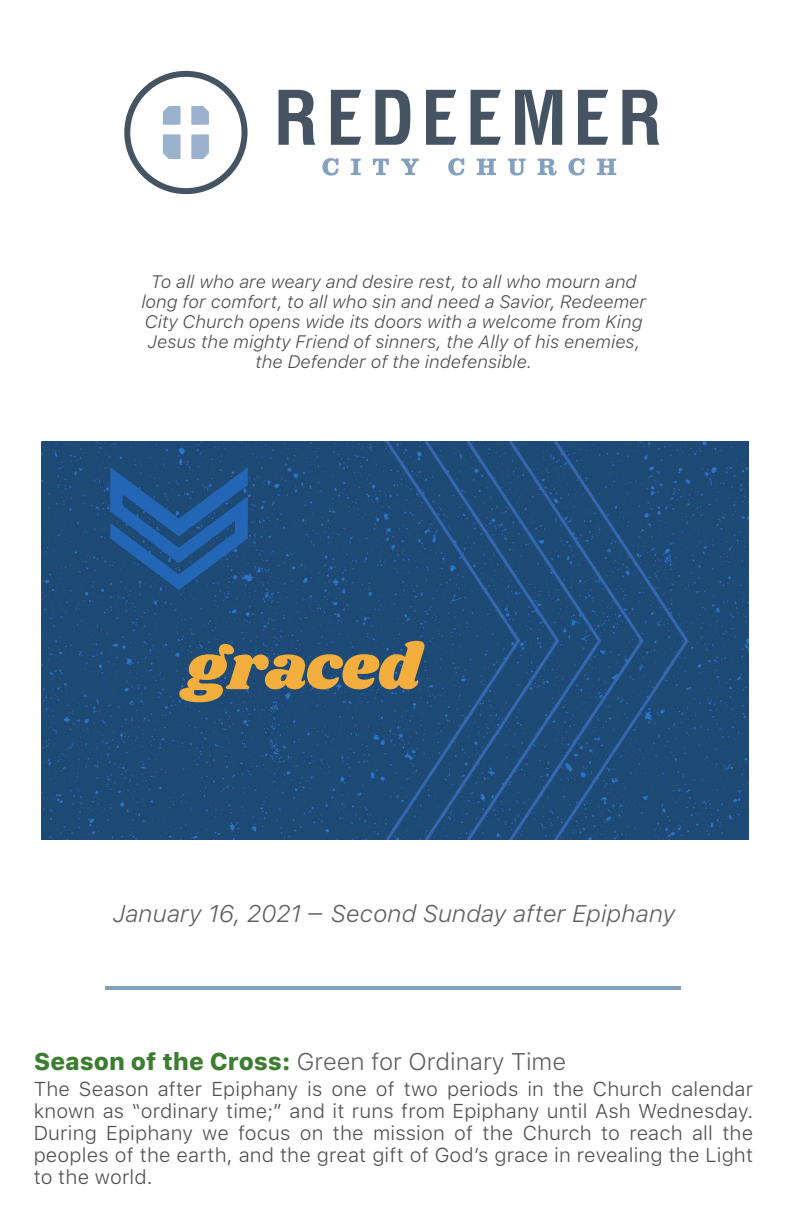
<style>
.page{position:relative;width:792px;height:1224px;background:#fff}
.page>*{position:absolute;margin:0;border:0;box-sizing:border-box;transform-origin:0 0}
.t1{font:65.4px "Shrikhand";color:#f4ae3d}
.t2{font:italic 300 24px "SFUI Text";color:#5f5f5f}
.t3{font:300 24px "SFUI Text";color:#5f5f5f}
.t4{font:300 20px/22px "SFUI Text";letter-spacing:.01em;color:#4d4d4d;text-align:justify}
.t5{font:italic 300 18px/20px "SFUI Text";color:#4d4d4d;text-align:center}
.s1{font-family:"Brandon Text";font-weight:500}
.s2{font-weight:800;color:#3d7d30}
</style>
<div class="page">
<hr style="left:105px;top:986px;width:576px;height:4px;background:#829fbc">
<svg style="left:279px;top:90px;width:36px;height:55px"></svg>
<svg style="left:331px;top:90px;width:30px;height:55px"></svg>
<svg style="left:375px;top:90px;width:35px;height:55px"></svg>
<svg style="left:426px;top:90px;width:30px;height:55px"></svg>
<svg style="left:471px;top:90px;width:30px;height:55px"></svg>
<svg style="left:515px;top:90px;width:47px;height:55px"></svg>
<svg style="left:578px;top:90px;width:30px;height:55px"></svg>
<svg style="left:622px;top:90px;width:37px;height:55px"></svg>
<svg style="left:322px;top:158px;width:16px;height:18px"></svg>
<svg style="left:351px;top:159px;width:10px;height:16px"></svg>
<svg style="left:373px;top:159px;width:16px;height:16px"></svg>
<svg style="left:401px;top:159px;width:18px;height:16px"></svg>
<svg style="left:448px;top:158px;width:16px;height:18px"></svg>
<svg style="left:477px;top:159px;width:19px;height:16px"></svg>
<svg style="left:508px;top:159px;width:18px;height:17px"></svg>
<svg style="left:538px;top:159px;width:19px;height:17px"></svg>
<svg style="left:568px;top:158px;width:17px;height:18px"></svg>
<svg style="left:597px;top:159px;width:19px;height:16px"></svg>
<svg style="left:163px;top:106px;width:18px;height:19px"></svg>
<svg style="left:163px;top:134px;width:18px;height:25px"></svg>
<svg style="left:191px;top:106px;width:18px;height:19px"></svg>
<svg style="left:191px;top:134px;width:18px;height:25px"></svg>
<div style="left:124px;top:71px;width:124px;height:123px;border:6px solid #445462;border-radius:50%"></div>
<div style="left:41px;top:442px;width:708px;height:398px;background:#1d4b76"></div>
<img style="left:111px;top:467px;width:137px;height:122px">
<svg style="left:383px;top:442px;width:308px;height:398px;background:#1f4c7b"></svg>
<p class="t5" style="left:141px;top:271px;width:507px">To all who are weary and desire rest, to all who mourn and long for comfort, to all who sin and need a Savior, Redeemer City Church opens wide its doors with a welcome from King Jesus the mighty Friend of sinners, the Ally of his enemies, the Defender of the indefensible.</p>
<h1 class="t1" style="left:186px;top:622px;width:237px">graced</h1>
<p class="t2" style="left:112px;top:899px;width:564px">January 16, 2021 <span class="s1">—</span> Second Sunday after Epiphany</p>
<p class="t3" style="left:34px;top:1047px;width:534px"><span class="s2">Season of the Cross:</span> Green for Ordinary Time</p>
<p class="t4" style="left:34px;top:1078px;width:721px">The Season after Epiphany is one of two periods in the Church calendar known as “ordinary time;” and it runs from Epiphany until Ash Wednesday.<br>During Epiphany we focus on the mission of the Church to reach all the peoples of the earth, and the great gift of God’s grace in revealing the Light to the world.</p>
</div>
